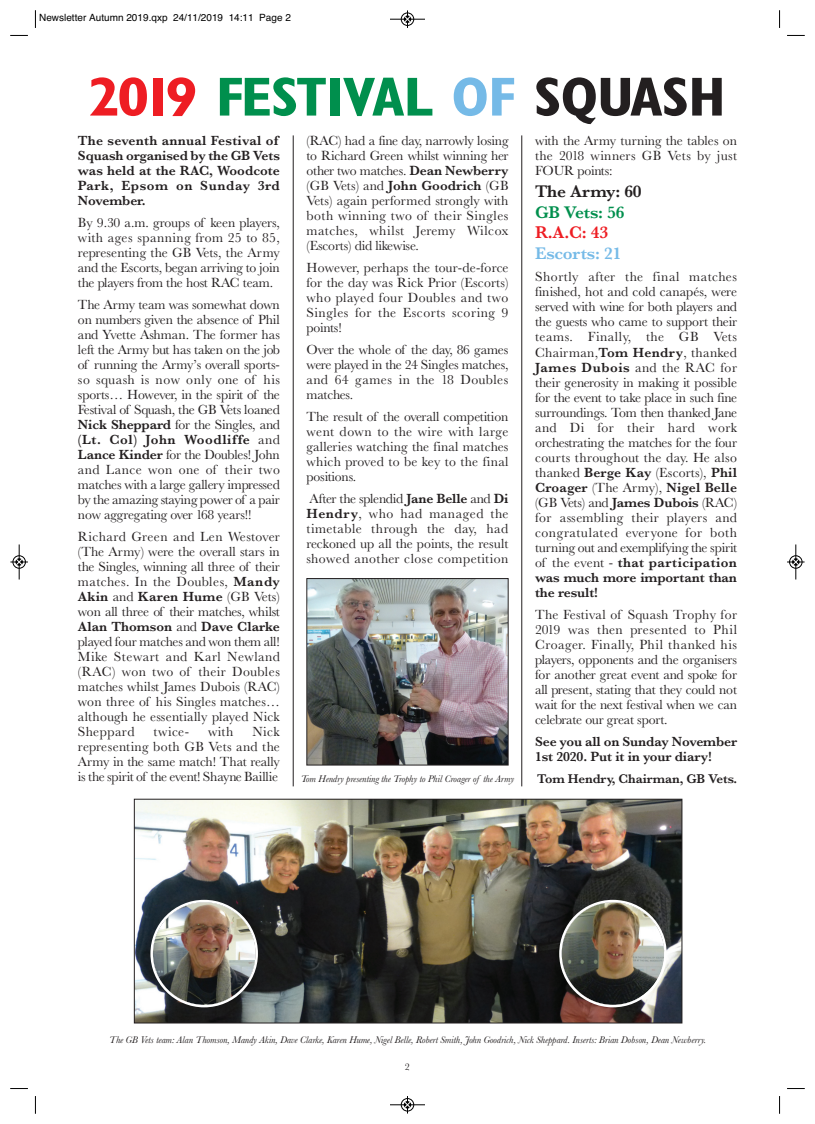
<style>
.page{position:relative;width:815px;height:1124px;background:#fff}
.page>*{position:absolute;margin:0;border:0;box-sizing:border-box;transform-origin:0 0}
.t1{font:700 condensed 55.12px "Gill Sans";letter-spacing:-.015em;color:#008f4d;scale:1.11 1}
.t2{font:600 17.5px "Baskerville";letter-spacing:-.01em;color:#231f20}
.t3{font:600 17.5px "Baskerville";letter-spacing:-.01em;color:#75bae7}
.t4{font:600 17.5px "Baskerville";letter-spacing:-.01em;color:#008f4d}
.t5{font:600 17.5px "Baskerville";color:#ee1d23}
.t6{font:13.75px/15px "Baskerville";letter-spacing:-.01em;color:#231f20;text-align:justify}
.t7{font:600 13.75px/15px "Baskerville";letter-spacing:-.01em;color:#231f20;text-align:justify}
.t8{font:600 13.12px "Baskerville";letter-spacing:-.01em;color:#231f20}
.t9{font:italic 10px "Baskerville";letter-spacing:-.005em;color:#231f20}
.t10{font:10px "Helvetica";color:#000}
.t11{font:10px "Baskerville";color:#231f20}
.s1{color:#ee1d23}
.s2{color:#75bae7}
.s3{color:#231f20}
.s4{font-weight:600}
</style>
<div class="page">
<hr style="left:293px;top:135px;width:1px;height:651px;background:#231f20">
<hr style="left:522px;top:135px;width:1px;height:651px;background:#231f20">
<img style="left:308px;top:580px;width:198px;height:183px">
<div style="left:306px;top:578px;width:202px;height:187px;border:1px solid #231f20"></div>
<img style="left:136px;top:800px;width:544px;height:221px">
<div style="left:134px;top:798px;width:548px;height:225px;border:1px solid #231f20"></div>
<img style="left:150px;top:899px;width:108px;height:108px">
<img style="left:559px;top:899px;width:108px;height:108px">
<svg style="left:35px;top:10px;width:1px;height:18px"></svg>
<svg style="left:10px;top:35px;width:18px;height:1px"></svg>
<svg style="left:779px;top:10px;width:1px;height:18px"></svg>
<svg style="left:787px;top:35px;width:18px;height:1px"></svg>
<svg style="left:35px;top:1096px;width:1px;height:17px"></svg>
<svg style="left:10px;top:1088px;width:18px;height:1px"></svg>
<svg style="left:779px;top:1096px;width:1px;height:17px"></svg>
<svg style="left:787px;top:1088px;width:18px;height:1px"></svg>
<hr style="left:390px;top:19px;width:35px;height:1px;background:#000">
<div style="left:401px;top:13px;width:13px;height:13px;border:1px solid #000;border-radius:50%"></div>
<svg style="left:404px;top:10px;width:7px;height:18px"></svg>
<div style="left:401px;top:1097px;width:13px;height:14px;border:1px solid #fff;border-radius:50%"></div>
<hr style="left:390px;top:1104px;width:35px;height:1px;background:#000">
<div style="left:401px;top:1098px;width:13px;height:12px;border:1px solid #000;border-radius:50%"></div>
<svg style="left:404px;top:1096px;width:7px;height:17px"></svg>
<hr style="left:19px;top:544px;width:1px;height:35px;background:#000">
<div style="left:13px;top:555px;width:13px;height:13px;border:1px solid #000;border-radius:50%"></div>
<svg style="left:10px;top:558px;width:18px;height:7px"></svg>
<hr style="left:796px;top:544px;width:1px;height:35px;background:#000">
<div style="left:789px;top:555px;width:13px;height:13px;border:1px solid #000;border-radius:50%"></div>
<svg style="left:787px;top:558px;width:18px;height:7px"></svg>
<p class="t10" style="left:39px;top:14px;width:253px">Newsletter Autumn 2019.qxp 24/11/2019 14:11 Page 2</p>
<h1 class="t1" style="left:89px;top:78px;width:575px"><span class="s1">2019</span> FESTIVAL <span class="s2">OF</span> <span class="s3">SQUASH</span></h1>
<p class="t7" style="left:78px;top:134px;width:203px">The seventh annual Festival of Squash organised by the GB Vets was held at the RAC, Woodcote Park, Epsom on Sunday 3rd November.</p>
<p class="t6" style="left:78px;top:216px;width:203px">By 9.30 a.m. groups of keen players, with ages spanning from 25 to 85, representing the GB Vets, the Army and the Escorts, began arriving to join the players from the host RAC team.</p>
<p class="t6" style="left:78px;top:298px;width:203px">The Army team was somewhat down on numbers given the absence of Phil and Yvette Ashman. The former has left the Army but has taken on the job of running the Army’s overall sports&shy;so squash is now only one of his sports… However, in the spirit of the Festival of Squash, the GB Vets loaned <span class="s4">Nick Sheppard</span> for the Singles, and <span class="s4">(Lt. Col) John Woodliffe</span> and <span class="s4">Lance Kinder</span> for the Doubles! John and Lance won one of their two matches with a large gallery impressed by the amazing staying power of a pair now aggregating over 168 years!!</p>
<p class="t6" style="left:78px;top:530px;width:203px">Richard Green and Len Westover (The Army) were the overall stars in the Singles, winning all three of their matches. In the Doubles, <span class="s4">Mandy Akin</span> and <span class="s4">Karen Hume</span> (GB Vets) won all three of their matches, whilst <span class="s4">Alan Thomson</span> and <span class="s4">Dave Clarke </span>played four matches and won them all!<br>Mike Stewart and Karl Newland (RAC) won two of their Doubles matches whilst James Dubois (RAC) won three of his Singles matches… although he essentially played Nick Sheppard</p>
<p class="t6" style="left:78px;top:725px;width:203px;text-indent:174px">Nick representing both GB Vets and the Army in the same match! That really is the spirit of the event! Shayne Baillie</p>
<p class="t6" style="left:154px;top:725px;width:37px">twice-</p>
<p class="t6" style="left:208px;top:725px;width:27px">with</p>
<p class="t6" style="left:306px;top:134px;width:203px">(RAC) had a fine day, narrowly losing to Richard Green whilst winning her other two matches. <span class="s4">Dean Newberry </span>(GB Vets) and <span class="s4">John Goodrich</span> (GB Vets) again performed strongly with both winning two of their Singles matches, whilst Jeremy Wilcox (Escorts) did likewise.</p>
<p class="t6" style="left:306px;top:261px;width:204px">However, perhaps the tour-de-force for the day was Rick Prior (Escorts) who played four Doubles and two Singles for the Escorts scoring 9 points!</p>
<p class="t6" style="left:306px;top:343px;width:203px">Over the whole of the day, 86 games were played in the 24 Singles matches, and 64 games in the 18 Doubles matches.</p>
<p class="t6" style="left:306px;top:410px;width:203px">The result of the overall competition went down to the wire with large galleries watching the final matches which proved to be key to the final positions.</p>
<p class="t6" style="left:306px;top:492px;width:203px">After the splendid <span class="s4">Jane Belle</span> and <span class="s4">Di Hendry</span>, who had managed the timetable through the day, had reckoned up all the points, the result showed another close competition</p>
<p class="t9" style="left:301px;top:774px;width:215px">Tom Hendry presenting the Trophy to Phil Croager of the Army</p>
<p class="t6" style="left:535px;top:134px;width:203px">with the Army turning the tables on the 2018 winners GB Vets by just FOUR points:</p>
<p class="t2" style="left:535px;top:185px;width:108px">The Army: 60</p>
<p class="t4" style="left:535px;top:206px;width:91px">GB Vets: 56</p>
<p class="t5" style="left:535px;top:227px;width:75px">R.A.C: 43</p>
<p class="t3" style="left:535px;top:247px;width:88px">Escorts: 21</p>
<p class="t6" style="left:535px;top:271px;width:203px">Shortly after the final matches finished, hot and cold canapés, were served with wine for both players and the guests who came to support their teams. Finally, the GB Vets Chairman,<span class="s4">Tom Hendry</span>, thanked <span class="s4">James Dubois</span> and the RAC for their generosity in making it possible for the event to take place in such fine surroundings. Tom then thanked Jane and Di for their hard work orchestrating the matches for the four courts throughout the day. He also thanked <span class="s4">Berge Kay</span> (Escorts), <span class="s4">Phil Croager</span> (The Army), <span class="s4">Nigel Belle </span>(GB Vets) and <span class="s4">James Dubois</span> (RAC) for assembling their players and congratulated everyone for both turning out and exemplifying the spirit of the event - <span class="s4">that participation was much more important than the result!</span></p>
<p class="t6" style="left:535px;top:608px;width:203px">The Festival of Squash Trophy for 2019 was then presented to Phil Croager. Finally, Phil thanked his players, opponents and the organisers for another great event and spoke for all present, stating that they could not wait for the next festival when we can celebrate our great sport.</p>
<p class="t7" style="left:535px;top:735px;width:203px">See you all on Sunday November<br>1st 2020. Put it in your diary!</p>
<p class="t8" style="left:537px;top:774px;width:201px">Tom Hendry, Chairman, GB Vets.</p>
<p class="t9" style="left:109px;top:1036px;width:598px">The GB Vets team: Alan Thomson, Mandy Akin, Dave Clarke, Karen Hume, Nigel Belle, Robert Smith, John Goodrich, Nick Sheppard. Inserts: Brian Dobson, Dean Newberry.</p>
<p class="t11" style="left:405px;top:1063px;width:6px">2</p>
</div>
